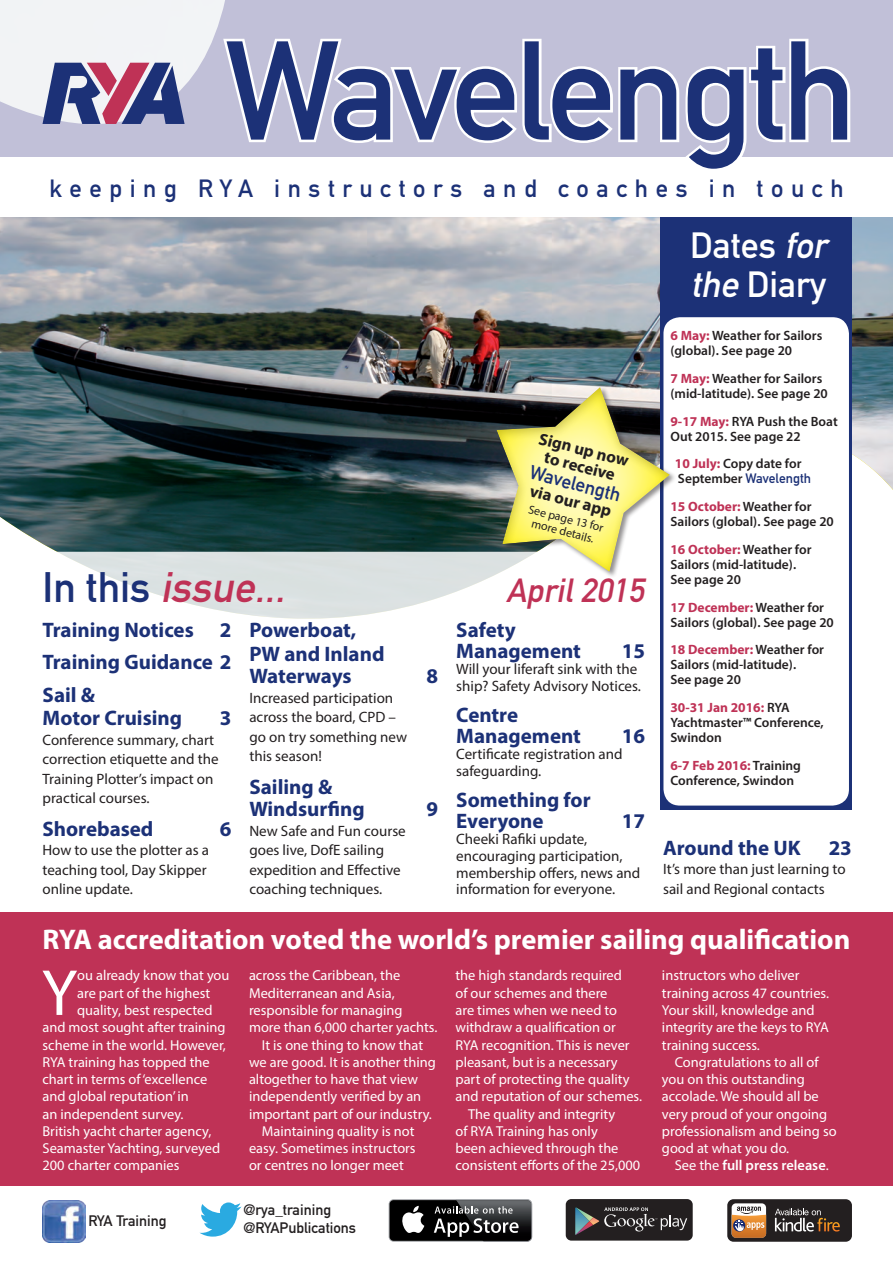
<style>
.page{position:relative;width:893px;height:1263px;background:#fff}
.page>*{position:absolute;margin:0;border:0;box-sizing:border-box;transform-origin:0 0}
.t1{font:138px "DIN Mittelschrift Std";letter-spacing:-.03em;color:#1c3177}
.t2{font:65.7px "Myriad Pro";color:#fff}
.t3{font:italic 42px "DIN Mittelschrift Std";color:#bf3256}
.t4{font:36px/39px "DIN Mittelschrift Std";color:#fff}
.t5{font:italic 33px "DIN Mittelschrift Std";color:#bf3256}
.t6{font:700 28.5px "Myriad Pro";color:#fff}
.t7{font:24.6px "DIN Mittelschrift Std";letter-spacing:.31em;color:#1c3177}
.t8{font:700 21px/21px "Myriad Pro";color:#1c3177}
.t9{font:19.2px "DIN Mittelschrift Std";color:#1c3177}
.t10{font:700 16.8px/16.6px "Myriad Pro";color:#231f20;text-align:center}
.t11{font:15px/19.5px "Myriad Pro";color:#231f20}
.t12{font:15px/18px "DIN Mittelschrift Std";color:#231f20}
.t13{font:14.4px/17.2px "Myriad Pro";color:#fff}
.t14{font:600 14.4px "Myriad Pro";color:#fff}
.t15{font:600 13.5px/15px "Myriad Pro";color:#231f20}
.t16{font:13.5px "DIN Mittelschrift Std";color:#1c3177}
.t17{font:12px/13.2px "Myriad Pro";color:#231f20;text-align:center}
.s1{font-style:italic}
.s2{font-weight:700;color:#bf3256}
.s3{font-family:"Myriad Pro";font-weight:600;color:#231f20}
.s4{font-style:normal;color:#1c3177}
.s5{font-weight:400}
</style>
<div class="page">
<img style="left:43px;top:1200px;width:42px;height:43px">
<svg style="left:199px;top:1202px;width:42px;height:34px"></svg>
<svg style="left:389px;top:1199px;width:143px;height:43px"></svg>
<div style="left:390px;top:1200px;width:141px;height:41px;background:#000;border-radius:4px"></div>
<svg style="left:402px;top:1206px;width:22px;height:27px"></svg>
<img style="left:456px;top:1199px;width:76px;height:43px">
<img style="left:456px;top:1200px;width:75px;height:41px">
<svg style="left:434px;top:1206px;width:85px;height:31px"></svg>
<div style="left:727px;top:1199px;width:125px;height:43px;background:#231f20;border-radius:6px"></div>
<svg style="left:732px;top:1203px;width:34px;height:35px"></svg>
<svg style="left:775px;top:1209px;width:65px;height:22px"></svg>
<div style="left:566px;top:1199px;width:127px;height:41px;background:#231f20;border-radius:6px"></div>
<svg style="left:575px;top:1207px;width:112px;height:28px"></svg>
<img style="left:0;top:217px;width:893px;height:335px">
<svg style="left:58px;top:552px;width:794px;height:258px"></svg>
<div style="left:660px;top:217px;width:192px;height:592px;background:#1c3177"></div>
<div style="left:662px;top:316px;width:188px;height:491px;background:#fff;border-radius:18px"></div>
<div style="left:660px;top:314px;width:192px;height:494px;border:3px solid #1c3177;border-radius:18px"></div>
<svg style="left:0;top:0;width:893px;height:157px;fill:#c1c0d8"></svg>
<svg style="left:220px;top:36px;width:633px;height:121px"></svg>
<svg style="left:43px;top:63px;width:142px;height:61px"></svg>
<div style="left:0;top:912px;width:893px;height:273px;background:#bf3256"></div>
<img style="left:466px;top:363px;width:209px;height:220px">
<h1 class="t1" style="left:225px;top:10px;width:633px">Wavelength</h1>
<h3 class="t7" style="left:49px;top:174px;width:796px">keeping RYA instructors and coaches in touch</h3>
<h3 class="t4" style="left:690px;top:226px;width:146px">Dates <span class="s1">for the</span> Diary</h3>
<p class="t15" style="left:670px;top:328px;width:153px"><span class="s2">6 May:</span> Weather for Sailors (global). See page 20</p>
<p class="t15" style="left:670px;top:370px;width:159px"><span class="s2">7 May:</span> Weather for Sailors (mid-latitude). See page 20</p>
<p class="t15" style="left:670px;top:413px;width:169px"><span class="s2">9-17 May:</span> RYA Push the Boat<br>Out 2015. See page 22</p>
<p class="t15" style="left:675px;top:456px;width:128px"><span class="s2">10 July:</span> Copy date for</p>
<p class="t16" style="left:678px;top:471px;width:135px"><span class="s3">September</span> Wavelength</p>
<p class="t15" style="left:670px;top:499px;width:165px"><span class="s2">15 October:</span> Weather for<br>Sailors (global). See page 20</p>
<p class="t15" style="left:670px;top:541px;width:143px"><span class="s2">16 October:</span> Weather for<br>Sailors (mid-latitude).<br>See page 20</p>
<p class="t15" style="left:670px;top:599px;width:165px"><span class="s2">17 December:</span> Weather for<br>Sailors (global). See page 20</p>
<p class="t15" style="left:670px;top:642px;width:155px"><span class="s2">18 December:</span> Weather for<br>Sailors (mid-latitude).<br>See page 20</p>
<p class="t15" style="left:670px;top:700px;width:155px"><span class="s2">30-31 Jan 2016:</span> RYA<br>Yachtmaster™ Conference,<br>Swindon</p>
<p class="t15" style="left:670px;top:757px;width:132px"><span class="s2">6-7 Feb 2016:</span> Training<br>Conference, Swindon</p>
<p class="t10" style="left:542px;top:429px;width:93px;rotate:15deg">Sign up now to receive</p>
<h3 class="t9" style="left:533px;top:460px;width:95px;rotate:15deg">Wavelength</h3>
<p class="t10" style="left:532px;top:481px;width:85px;rotate:15deg">via our app</p>
<p class="t17" style="left:530px;top:502px;width:79px;rotate:14deg">See page 13 for more details.</p>
<h3 class="t3" style="left:43px;top:562px;width:253px"><span class="s4">I n th is</span> issue...</h3>
<h3 class="t5" style="left:506px;top:571px;width:146px">April2015</h3>
<h3 class="t8" style="left:43px;top:613px;width:190px;line-height:32.4px;text-align:justify">Training Notices 2<br>Training Guidance 2<br>Sail &amp;</h3>
<h3 class="t8" style="left:43px;top:707px;width:141px">Motor Cruising</h3>
<h3 class="t8" style="left:220px;top:707px;width:13px">3</h3>
<p class="t11" style="left:43px;top:730px;width:177px">Conference summary, chart correction etiquette and the<br>Training Plotter’s impact on practical courses.</p>
<h3 class="t8" style="left:43px;top:817px;width:112px">Shorebased</h3>
<h3 class="t8" style="left:220px;top:817px;width:13px">6</h3>
<p class="t11" style="left:43px;top:840px;width:168px">How to use the plotter as a teaching tool, Day Skipper online update.</p>
<h3 class="t8" style="left:456px;top:618px;width:126px">Safety<br>Management</h3>
<h3 class="t8" style="left:249px;top:617px;width:137px;line-height:23.2px">Powerboat,<br>PW and Inland<br>Waterways</h3>
<h3 class="t8" style="left:622px;top:639px;width:25px">15</h3>
<p class="t11" style="left:456px;top:661px;width:186px;line-height:16.5px">Will your liferaft sink with the ship? Safety Advisory Notices.</p>
<h3 class="t8" style="left:456px;top:703px;width:126px">Centre<br>Management</h3>
<h3 class="t8" style="left:427px;top:665px;width:13px">8</h3>
<p class="t11" style="left:249px;top:688px;width:159px">Increased participation across the board, CPD – go on try something new this season!</p>
<h3 class="t8" style="left:249px;top:774px;width:117px;line-height:22.5px">Sailing &amp;<br>Windsurfing</h3>
<h3 class="t8" style="left:622px;top:724px;width:25px">16</h3>
<p class="t11" style="left:456px;top:746px;width:168px;line-height:16.5px">Certificate registration and safeguarding.</p>
<h3 class="t8" style="left:456px;top:789px;width:136px">Something for<br>Everyone</h3>
<h3 class="t8" style="left:427px;top:798px;width:13px">9</h3>
<h3 class="t8" style="left:622px;top:810px;width:25px">17</h3>
<p class="t11" style="left:456px;top:831px;width:186px;line-height:16.5px">Cheeki Rafiki update, encouraging participation, membership offers, news and information for everyone.</p>
<h3 class="t8" style="left:663px;top:836px;width:139px">Around the UK</h3>
<h3 class="t8" style="left:829px;top:836px;width:25px">23</h3>
<p class="t11" style="left:249px;top:820px;width:158px">New Safe and Fun course goes live, DofE sailing expedition and Effective coaching techniques.</p>
<p class="t11" style="left:663px;top:859px;width:184px">It’s more than just learning to sail and Regional contacts</p>
<h3 class="t6" style="left:43px;top:921px;width:809px">RYA accreditation voted the world’s premier sailing qualification</h3>
<h2 class="t2" style="left:42px;top:952px;width:37px">Y</h2>
<p class="t13" style="left:77px;top:967px;width:154px">ou already know that you</p>
<p class="t13" style="left:77px;top:984px;width:135px">are part of the highest</p>
<p class="t13" style="left:77px;top:1001px;width:137px">quality, best respected</p>
<p class="t13" style="left:43px;top:1018px;width:184px">and most sought after training</p>
<p class="t13" style="left:43px;top:1036px;width:185px">scheme in the world. However,</p>
<p class="t13" style="left:43px;top:1053px;width:169px">RYA training has topped the</p>
<p class="t13" style="left:43px;top:1070px;width:166px">chart in terms of ‘excellence</p>
<p class="t13" style="left:43px;top:1088px;width:148px">and global reputation’ in</p>
<p class="t13" style="left:43px;top:1105px;width:143px">an independent survey.</p>
<p class="t13" style="left:43px;top:1122px;width:170px">British yacht charter agency,</p>
<p class="t13" style="left:43px;top:1139px;width:179px">Seamaster Yachting, surveyed</p>
<p class="t13" style="left:43px;top:1157px;width:139px">200 charter companies</p>
<p class="t13" style="left:249px;top:967px;width:153px">across the Caribbean, the</p>
<p class="t13" style="left:249px;top:984px;width:147px">Mediterranean and Asia,</p>
<p class="t13" style="left:249px;top:1001px;width:155px">responsible for managing</p>
<p class="t13" style="left:249px;top:1018px;width:190px">more than 6,000 charter yachts.</p>
<p class="t13" style="left:262px;top:1036px;width:163px">It is one thing to know that</p>
<p class="t13" style="left:249px;top:1053px;width:188px">we are good. It is another thing</p>
<p class="t13" style="left:249px;top:1070px;width:170px">altogether to have that view</p>
<p class="t13" style="left:249px;top:1088px;width:174px">independently verified by an</p>
<p class="t13" style="left:249px;top:1105px;width:184px">important part of our industry.</p>
<p class="t13" style="left:262px;top:1122px;width:154px">Maintaining quality is not</p>
<p class="t13" style="left:249px;top:1139px;width:168px">easy. Sometimes instructors</p>
<p class="t13" style="left:249px;top:1157px;width:156px">or centres no longer meet</p>
<p class="t12" style="left:88px;top:1211px;width:80px">RYA Training</p>
<p class="t12" style="left:243px;top:1201px;width:114px">@rya_training @RYAPublications</p>
<p class="t13" style="left:455px;top:967px;width:168px">the high standards required</p>
<p class="t13" style="left:455px;top:984px;width:153px">of our schemes and there</p>
<p class="t13" style="left:455px;top:1001px;width:163px">are times when we need to</p>
<p class="t13" style="left:455px;top:1018px;width:162px">withdraw a qualification or</p>
<p class="t13" style="left:455px;top:1036px;width:176px">RYA recognition. This is never</p>
<p class="t13" style="left:455px;top:1053px;width:164px">pleasant, but is a necessary</p>
<p class="t13" style="left:455px;top:1070px;width:176px">part of protecting the quality</p>
<p class="t13" style="left:455px;top:1088px;width:188px">and reputation of our schemes.</p>
<p class="t13" style="left:468px;top:1105px;width:148px">The quality and integrity</p>
<p class="t13" style="left:455px;top:1122px;width:144px">of RYA Training has only</p>
<p class="t13" style="left:455px;top:1139px;width:165px">been achieved through the</p>
<p class="t13" style="left:455px;top:1157px;width:186px">consistent efforts of the 25,000</p>
<p class="t13" style="left:662px;top:967px;width:169px">instructors who deliver training across 47 countries.<br>Your skill, knowledge and integrity are the keys to RYA training success.</p>
<p class="t13" style="left:662px;top:1053px;width:176px;text-indent:13px">Congratulations to all of you on this outstanding accolade. We should all be very proud of your ongoing professionalism and being so good at what you do.</p>
<p class="t14" style="left:675px;top:1156px;width:155px"><span class="s5">See the</span> full press release<span class="s5">.</span></p>
</div>
